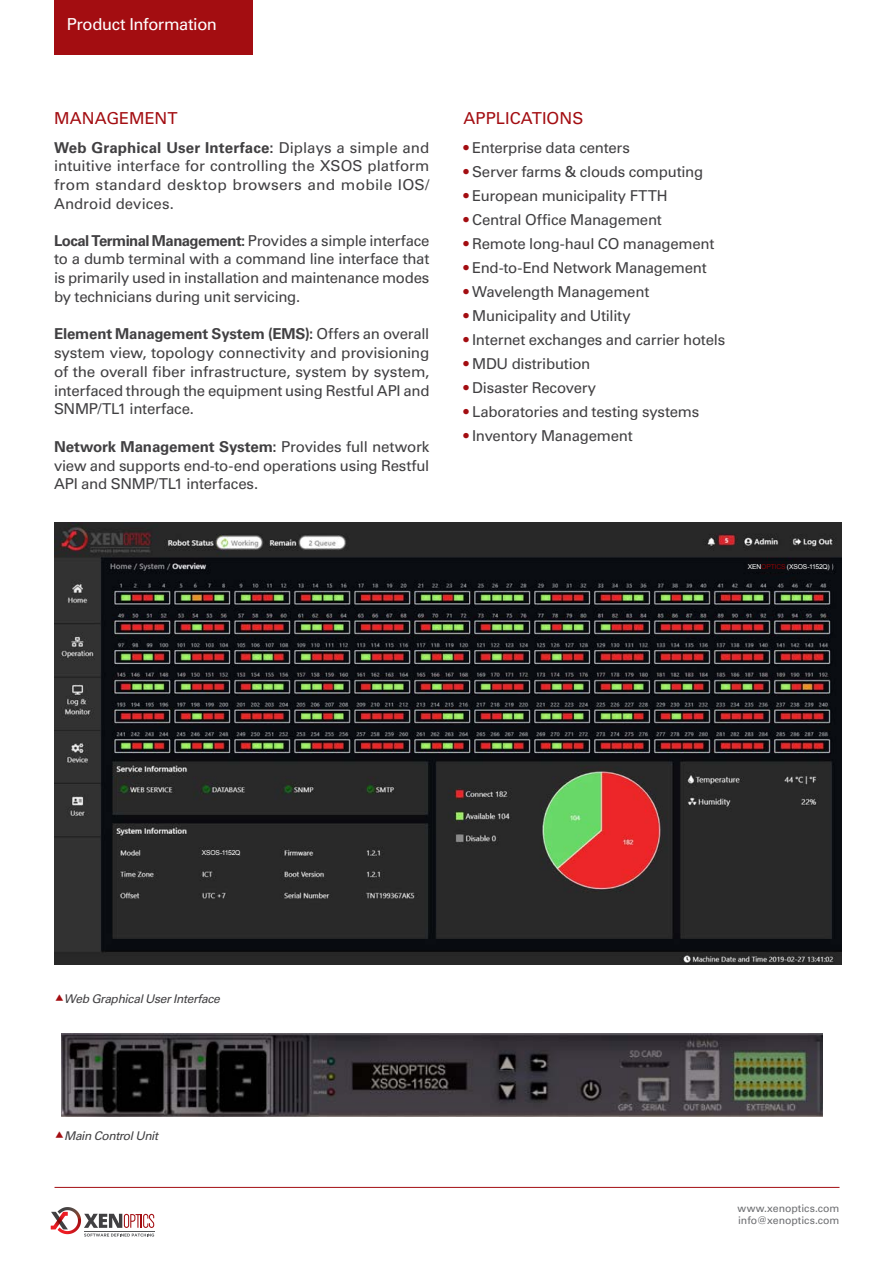
<style>
.page{position:relative;width:893px;height:1263px;background:#fff}
.page>*{position:absolute;margin:0;border:0;box-sizing:border-box;transform-origin:0 0}
.t1{font:16.5px "Univers LT Std";letter-spacing:.005em;color:#a30d11}
.t2{font:16.5px "Univers LT Std";letter-spacing:-.02em;color:#fff}
.t3{font:15px/18.8px "Univers LT Std";letter-spacing:-.015em;color:#414042;text-align:justify}
.t4{font:italic 12px "Univers LT Std";letter-spacing:-.03em;color:#414042}
.t5{font:10.5px/12px "Univers LT Std";letter-spacing:-.005em;color:#6d6e71}
.t6{font:6.75px "Arial";letter-spacing:-.025em;color:#fff}
.s1{font-weight:700}
.s2{color:#a30d11}
.s3{color:#8b0304}
</style>
<div class="page">
<img style="left:54px;top:522px;width:787px;height:443px">
<div style="left:200px;top:848px;width:49px;height:10px;background:#292929"></div>
<div style="left:746px;top:562px;width:86px;height:10px;background:#0a0c11"></div>
<svg style="left:51px;top:1207px;width:27px;height:27px"></svg>
<svg style="left:84px;top:1214px;width:70px;height:22px"></svg>
<hr style="left:84px;top:1231px;width:70px;height:1px;background:#58595b">
<hr style="left:55px;top:1187px;width:784px;height:1px;background:#a30d11">
<div style="left:54px;top:0;width:199px;height:54px;background:#a30d11"></div>
<img style="left:61px;top:1033px;width:761px;height:83px">
<p class="t2" style="left:67px;top:14px;width:152px">Product Information</p>
<p class="t1" style="left:54px;top:109px;width:125px">MANAGEMENT</p>
<p class="t3" style="left:54px;top:138px;width:377px"><span class="s1">Web Graphical User Interface:</span> Diplays a simple and intuitive interface for controlling the XSOS platform from standard desktop browsers and mobile IOS/ Android devices.</p>
<p class="t3" style="left:54px;top:231px;width:377px"><span class="s1">Local Terminal Management:</span> Provides a simple interface to a dumb terminal with a command line interface that is primarily used in installation and maintenance modes by technicians during unit servicing.</p>
<p class="t3" style="left:54px;top:325px;width:377px"><span class="s1">Element Management System (EMS):</span> Offers an overall system view, topology connectivity and provisioning of the overall fiber infrastructure, system by system, interfaced through the equipment using Restful API and SNMP/TL1 interface.</p>
<p class="t3" style="left:54px;top:437px;width:377px"><span class="s1">Network Management System:</span> Provides full network view and supports end-to-end operations using Restful API and SNMP/TL1 interfaces.</p>
<p class="t1" style="left:463px;top:109px;width:121px">APPLICATIONS</p>
<p class="t3" style="left:463px;top:138px;width:168px"><span class="s2">•</span> Enterprise data centers</p>
<p class="t3" style="left:463px;top:162px;width:241px"><span class="s2">•</span> Server farms &amp; clouds computing</p>
<p class="t3" style="left:463px;top:186px;width:206px"><span class="s2">•</span> European municipality FTTH</p>
<p class="t3" style="left:463px;top:210px;width:200px"><span class="s2">•</span> Central Office Management</p>
<p class="t3" style="left:463px;top:234px;width:253px"><span class="s2">•</span> Remote long-haul CO management</p>
<p class="t3" style="left:463px;top:258px;width:245px"><span class="s2">•</span> End-to-End Network Management</p>
<p class="t3" style="left:463px;top:282px;width:187px"><span class="s2">•</span> Wavelength Management</p>
<p class="t3" style="left:463px;top:306px;width:169px"><span class="s2">•</span> Municipality and Utility</p>
<p class="t3" style="left:463px;top:330px;width:263px"><span class="s2">•</span> Internet exchanges and carrier hotels</p>
<p class="t3" style="left:463px;top:354px;width:128px"><span class="s2">•</span> MDU distribution</p>
<p class="t3" style="left:463px;top:378px;width:134px"><span class="s2">•</span> Disaster Recovery</p>
<p class="t3" style="left:463px;top:402px;width:237px"><span class="s2">•</span> Laboratories and testing systems</p>
<p class="t3" style="left:463px;top:426px;width:171px"><span class="s2">•</span> Inventory Management</p>
<p class="t6" style="left:748px;top:562px;width:84px">XEN<span class="s3">OPTICS</span> (XSOS-1152Q)</p>
<p class="t6" style="left:202px;top:848px;width:40px">XSOS-1152Q</p>
<p class="t4" style="left:64px;top:991px;width:157px">Web Graphical User Interface</p>
<p class="t4" style="left:64px;top:1129px;width:96px">Main Control Unit</p>
<p class="t5" style="left:737px;top:1202px;width:103px">www.xenoptics.com info@xenoptics.com</p>
</div>
